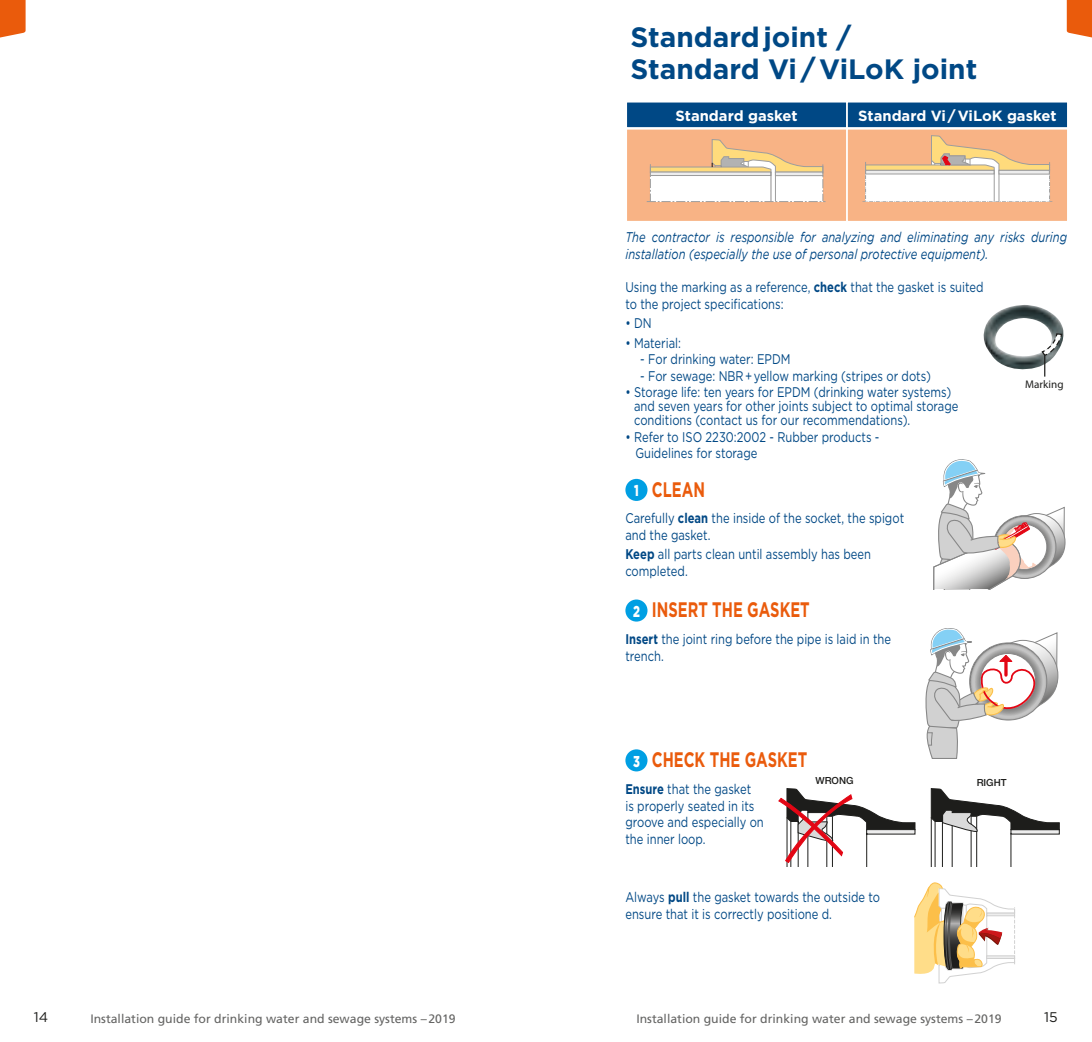
<style>
.page{position:relative;width:1092px;height:1042px;background:#fff}
.page>*{position:absolute;margin:0;border:0;box-sizing:border-box;transform-origin:0 0}
.t1{font:700 28px "Gotham";color:#004885}
.action_libellé1{font:700 21px "Gotham";color:#ea5b0c;scale:.7 1}
.action_puce_numéro{font:900 15.75px "Gotham";color:#fff;scale:.7 1}
.t2{font:700 14.7px "Gotham";color:#fff}
.action_texte_courant{font:14px/16.8px "Gotham";color:#004885;scale:.8 1}
.action_texte_courant-2{font:italic 14px/16.8px "Gotham";color:#004885;scale:.8 1}
.t3{font:14px "Gotham";color:#1d1d1b}
.t4{font:12.25px "Frutiger LT Pro";color:#646463}
.t5{font:11.03px "Myriad Pro";letter-spacing:.005em;color:#1d1d1b}
.t6{font:500 9.8px "Helvetica Neue LT Pro";color:#1d1d1b}
.s1{font-weight:700}
</style>
<div class="page">
<svg style="left:0;top:0;width:26px;height:38px"></svg>
<svg style="left:1066px;top:0;width:25px;height:38px"></svg>
<div style="left:626px;top:129px;width:221px;height:93px;background:#f8b385"></div>
<svg style="left:646px;top:139px;width:179px;height:63px"></svg>
<div style="left:625px;top:128px;width:222px;height:94px;border:2px solid #fff"></div>
<div style="left:626px;top:102px;width:221px;height:26px;background:#004885"></div>
<div style="left:625px;top:101px;width:222px;height:28px;border:2px solid #fff"></div>
<div style="left:847px;top:129px;width:220px;height:93px;background:#f8b385"></div>
<svg style="left:862px;top:135px;width:190px;height:67px"></svg>
<div style="left:846px;top:128px;width:222px;height:94px;border:2px solid #fff"></div>
<div style="left:847px;top:102px;width:220px;height:26px;background:#004885"></div>
<div style="left:846px;top:101px;width:222px;height:28px;border:2px solid #fff"></div>
<div style="left:625px;top:479px;width:22px;height:22px;background:#009fe3;border-radius:50%"></div>
<div style="left:625px;top:599px;width:22px;height:22px;background:#009fe3;border-radius:50%"></div>
<div style="left:625px;top:749px;width:22px;height:22px;background:#009fe3;border-radius:50%"></div>
<img style="left:983px;top:305px;width:80px;height:64px">
<svg style="left:1041px;top:332px;width:21px;height:45px"></svg>
<svg style="left:933px;top:459px;width:132px;height:130px"></svg>
<svg style="left:925px;top:628px;width:133px;height:131px"></svg>
<svg style="left:930px;top:788px;width:130px;height:78px"></svg>
<svg style="left:778px;top:788px;width:137px;height:78px"></svg>
<svg style="left:914px;top:882px;width:100px;height:101px"></svg>
<p class="t1" style="left:630px;top:19px;width:222px">Standard joint /</p>
<p class="t1" style="left:630px;top:50px;width:348px">Standard Vi / ViLoK joint</p>
<p class="t2" style="left:675px;top:106px;width:124px">Standard gasket</p>
<p class="t2" style="left:858px;top:106px;width:200px">Standard Vi / ViLoK gasket</p>
<p class="action_texte_courant-2" style="left:625px;top:228px;width:553px">The contractor is responsible for analyzing and eliminating any risks during installation (especially the use of personal protective equipment).</p>
<p class="action_texte_courant" style="left:625px;top:279px;width:449px">Using the marking as a reference, <span class="s1">check</span> that the gasket is suited to the project specifications:</p>
<p class="action_texte_courant" style="left:625px;top:315px;width:34px">• DN</p>
<p class="action_texte_courant" style="left:625px;top:334px;width:71px">• Material:</p>
<p class="action_texte_courant" style="left:640px;top:350px;width:189px">- For drinking water: EPDM</p>
<p class="action_texte_courant" style="left:640px;top:367px;width:365px">- For sewage: NBR+yellow marking (stripes or dots)</p>
<p class="action_texte_courant" style="left:634px;top:385px;width:407px;line-height:14px;text-indent:-9px">• Storage life: ten years for EPDM (drinking water systems) and seven years for other joints subject to optimal storage conditions (contact us for our recommendations).</p>
<p class="action_texte_courant" style="left:625px;top:428px;width:319px">• Refer to ISO 2230:2002 - Rubber products -</p>
<p class="action_texte_courant" style="left:635px;top:444px;width:154px">Guidelines for storage</p>
<p class="action_puce_numéro" style="left:634px;top:480px;width:8px">1</p>
<p class="action_libellé1" style="left:652px;top:475px;width:77px">CLEAN</p>
<p class="action_texte_courant" style="left:625px;top:510px;width:350px">Carefully <span class="s1">clean</span> the inside of the socket, the spigot and the gasket.</p>
<p class="action_texte_courant" style="left:625px;top:546px;width:308px"><span class="s1">Keep</span> all parts clean until assembly has been completed.</p>
<p class="action_puce_numéro" style="left:633px;top:600px;width:11px">2</p>
<p class="action_libellé1" style="left:652px;top:596px;width:227px">INSERT THE GASKET</p>
<p class="action_texte_courant" style="left:625px;top:630px;width:333px"><span class="s1">Insert</span> the joint ring before the pipe is laid in the trench.</p>
<p class="t5" style="left:1025px;top:377px;width:40px">Marking</p>
<p class="action_puce_numéro" style="left:633px;top:750px;width:11px">3</p>
<p class="action_libellé1" style="left:652px;top:746px;width:223px">CHECK THE GASKET</p>
<p class="action_texte_courant" style="left:625px;top:780px;width:174px"><span class="s1">Ensure</span> that the gasket<br>is properly seated in its groove and especially on the inner loop.</p>
<p class="t6" style="left:815px;top:775px;width:40px">WRONG</p>
<p class="t6" style="left:976px;top:777px;width:31px">RIGHT</p>
<p class="action_texte_courant" style="left:625px;top:888px;width:320px">Always <span class="s1">pull</span> the gasket towards the outside to ensure that it is correctly positione d.</p>
<p class="t3" style="left:34px;top:1009px;width:16px">14</p>
<p class="t4" style="left:90px;top:1011px;width:367px">Installation guide for drinking water and sewage systems –2019</p>
<p class="t4" style="left:636px;top:1011px;width:367px">Installation guide for drinking water and sewage systems –2019</p>
<p class="t3" style="left:1044px;top:1009px;width:15px">15</p>
</div>
